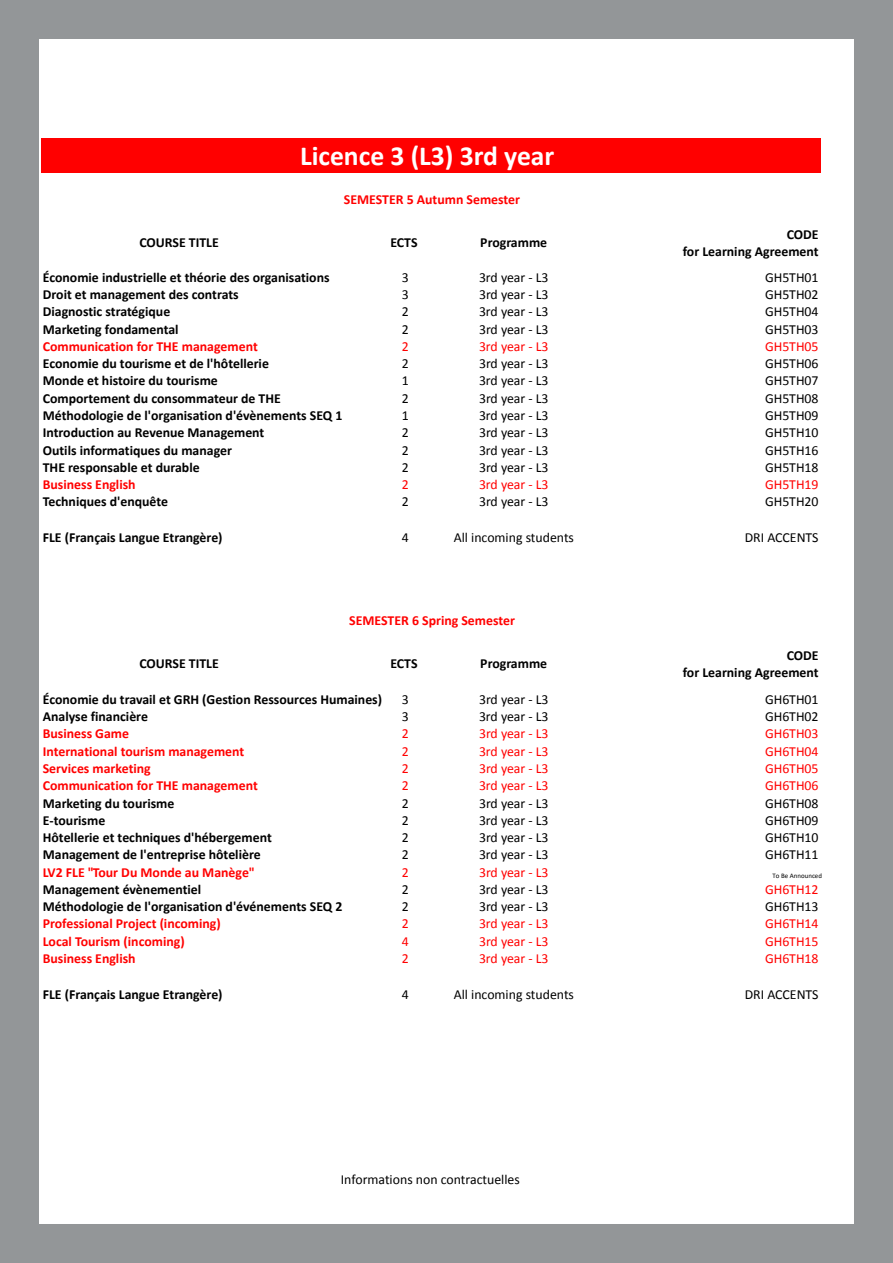
<style>
.page{position:relative;width:893px;height:1263px;background:#fff}
.page>*{position:absolute;margin:0;border:0;box-sizing:border-box;transform-origin:0 0}
.t1{font:700 27.6px "Calibri";color:#fff}
.t2{font:700 13.8px/17.2px "Calibri";color:#000;text-align:right}
.t3{font:13.8px "Calibri";color:#000}
.t4{font:13.8px "Calibri";color:#f00}
.t5{font:700 13.8px "Calibri";color:#f00}
.t6{font:6.9px "Calibri";color:#000}
.s1{color:#f00}
</style>
<div class="page">
<div style="left:0;top:0;width:893px;height:1263px;border:39px solid #939698"></div>
<div style="left:41px;top:77px;width:813px;height:62px;background:#fff"></div>
<div style="left:820px;top:139px;width:34px;height:34px;background:#fff"></div>
<div style="left:41px;top:173px;width:813px;height:1014px;background:#fff"></div>
<div style="left:41px;top:138px;width:779px;height:35px;background:#f00"></div>
<p class="t1" style="left:300px;top:142px;width:256px">Licence 3 (L3) 3rd year</p>
<p class="t5" style="left:344px;top:192px;width:178px">SEMESTER 5 Autumn Semester</p>
<p class="t2" style="left:139px;top:234px;width:81px">COURSE TITLE</p>
<p class="t2" style="left:390px;top:234px;width:29px">ECTS</p>
<p class="t2" style="left:480px;top:234px;width:68px">Programme</p>
<p class="t2" style="left:683px;top:226px;width:137px;line-height:16.8px">CODE<br>for Learning Agreement</p>
<p class="t3" style="left:402px;top:270px;width:9px">3</p>
<p class="t3" style="left:479px;top:270px;width:71px">3rd year - L3</p>
<p class="t3" style="left:765px;top:270px;width:55px">GH5TH01</p>
<p class="t3" style="left:402px;top:287px;width:9px">3</p>
<p class="t3" style="left:479px;top:287px;width:71px">3rd year - L3</p>
<p class="t3" style="left:765px;top:287px;width:55px">GH5TH02</p>
<p class="t3" style="left:402px;top:305px;width:9px">2</p>
<p class="t3" style="left:479px;top:305px;width:71px">3rd year - L3</p>
<p class="t3" style="left:765px;top:305px;width:55px">GH5TH04</p>
<p class="t3" style="left:402px;top:322px;width:9px">2</p>
<p class="t3" style="left:479px;top:322px;width:71px">3rd year - L3</p>
<p class="t3" style="left:765px;top:322px;width:55px">GH5TH03</p>
<p class="t4" style="left:402px;top:339px;width:9px">2</p>
<p class="t4" style="left:479px;top:339px;width:71px">3rd year - L3</p>
<p class="t4" style="left:765px;top:339px;width:55px">GH5TH05</p>
<p class="t3" style="left:402px;top:354px;width:9px">2</p>
<p class="t3" style="left:479px;top:356px;width:71px">3rd year - L3</p>
<p class="t3" style="left:765px;top:356px;width:55px">GH5TH06</p>
<p class="t3" style="left:402px;top:374px;width:9px">1</p>
<p class="t3" style="left:479px;top:374px;width:71px">3rd year - L3</p>
<p class="t3" style="left:765px;top:374px;width:55px">GH5TH07</p>
<p class="t3" style="left:402px;top:391px;width:9px">2</p>
<p class="t3" style="left:479px;top:391px;width:71px">3rd year - L3</p>
<p class="t3" style="left:765px;top:391px;width:55px">GH5TH08</p>
<p class="t3" style="left:402px;top:406px;width:9px">1</p>
<p class="t3" style="left:479px;top:408px;width:71px">3rd year - L3</p>
<p class="t3" style="left:765px;top:408px;width:55px">GH5TH09</p>
<p class="t3" style="left:402px;top:426px;width:9px">2</p>
<p class="t3" style="left:479px;top:426px;width:71px">3rd year - L3</p>
<p class="t3" style="left:765px;top:426px;width:55px">GH5TH10</p>
<p class="t3" style="left:402px;top:443px;width:9px">2</p>
<p class="t3" style="left:479px;top:443px;width:71px">3rd year - L3</p>
<p class="t3" style="left:765px;top:443px;width:55px">GH5TH16</p>
<p class="t3" style="left:402px;top:460px;width:9px">2</p>
<p class="t3" style="left:479px;top:460px;width:71px">3rd year - L3</p>
<p class="t3" style="left:765px;top:460px;width:55px">GH5TH18</p>
<p class="t4" style="left:402px;top:477px;width:9px">2</p>
<p class="t4" style="left:479px;top:477px;width:71px">3rd year - L3</p>
<p class="t4" style="left:765px;top:477px;width:55px">GH5TH19</p>
<p class="t3" style="left:402px;top:495px;width:9px">2</p>
<p class="t3" style="left:479px;top:495px;width:71px">3rd year - L3</p>
<p class="t3" style="left:765px;top:495px;width:55px">GH5TH20</p>
<p class="t2" style="left:43px;top:269px;width:301px;text-align:left">Économie industrielle et théorie des organisations Droit et management des contrats<br>Diagnostic stratégique<br>Marketing fondamental<br><span class="s1">Communication for THE management<br></span>Economie du tourisme et de l'hôtellerie<br>Monde et histoire du tourisme<br>Comportement du consommateur de THE Méthodologie de l'organisation d'évènements SEQ 1<br>Introduction au Revenue Management<br>Outils informatiques du manager<br>THE responsable et durable<br><span class="s1">Business English<br></span>Techniques d'enquête</p>
<p class="t2" style="left:43px;top:529px;width:181px">FLE (Français Langue Etrangère)</p>
<p class="t3" style="left:402px;top:530px;width:9px">4</p>
<p class="t3" style="left:454px;top:530px;width:122px">All incoming students</p>
<p class="t3" style="left:745px;top:530px;width:75px">DRI ACCENTS</p>
<p class="t5" style="left:349px;top:613px;width:167px">SEMESTER 6 Spring Semester</p>
<p class="t2" style="left:139px;top:655px;width:81px">COURSE TITLE</p>
<p class="t2" style="left:390px;top:655px;width:29px">ECTS</p>
<p class="t2" style="left:480px;top:655px;width:68px">Programme</p>
<p class="t2" style="left:683px;top:647px;width:137px;line-height:16.8px">CODE<br>for Learning Agreement</p>
<p class="t3" style="left:402px;top:692px;width:9px">3</p>
<p class="t3" style="left:479px;top:692px;width:71px">3rd year - L3</p>
<p class="t3" style="left:765px;top:692px;width:55px">GH6TH01</p>
<p class="t3" style="left:402px;top:709px;width:9px">3</p>
<p class="t3" style="left:479px;top:709px;width:71px">3rd year - L3</p>
<p class="t3" style="left:765px;top:709px;width:55px">GH6TH02</p>
<p class="t4" style="left:402px;top:727px;width:9px">2</p>
<p class="t4" style="left:479px;top:727px;width:71px">3rd year - L3</p>
<p class="t4" style="left:765px;top:727px;width:55px">GH6TH03</p>
<p class="t4" style="left:402px;top:744px;width:9px">2</p>
<p class="t4" style="left:479px;top:744px;width:71px">3rd year - L3</p>
<p class="t4" style="left:765px;top:744px;width:55px">GH6TH04</p>
<p class="t4" style="left:402px;top:761px;width:9px">2</p>
<p class="t4" style="left:479px;top:761px;width:71px">3rd year - L3</p>
<p class="t4" style="left:765px;top:761px;width:55px">GH6TH05</p>
<p class="t4" style="left:402px;top:778px;width:9px">2</p>
<p class="t4" style="left:479px;top:778px;width:71px">3rd year - L3</p>
<p class="t4" style="left:765px;top:778px;width:55px">GH6TH06</p>
<p class="t3" style="left:402px;top:796px;width:9px">2</p>
<p class="t3" style="left:479px;top:796px;width:71px">3rd year - L3</p>
<p class="t3" style="left:765px;top:796px;width:55px">GH6TH08</p>
<p class="t3" style="left:402px;top:813px;width:9px">2</p>
<p class="t3" style="left:479px;top:813px;width:71px">3rd year - L3</p>
<p class="t3" style="left:765px;top:813px;width:55px">GH6TH09</p>
<p class="t3" style="left:402px;top:830px;width:9px">2</p>
<p class="t3" style="left:479px;top:830px;width:71px">3rd year - L3</p>
<p class="t3" style="left:765px;top:830px;width:55px">GH6TH10</p>
<p class="t3" style="left:402px;top:848px;width:9px">2</p>
<p class="t3" style="left:479px;top:848px;width:71px">3rd year - L3</p>
<p class="t3" style="left:765px;top:848px;width:55px">GH6TH11</p>
<p class="t4" style="left:402px;top:865px;width:9px">2</p>
<p class="t4" style="left:479px;top:865px;width:71px">3rd year - L3</p>
<p class="t6" style="left:772px;top:871px;width:51px">To Be Announced</p>
<p class="t3" style="left:402px;top:882px;width:9px">2</p>
<p class="t3" style="left:479px;top:882px;width:71px">3rd year - L3</p>
<p class="t4" style="left:765px;top:882px;width:55px">GH6TH12</p>
<p class="t3" style="left:402px;top:899px;width:9px">2</p>
<p class="t3" style="left:479px;top:899px;width:71px">3rd year - L3</p>
<p class="t3" style="left:765px;top:899px;width:55px">GH6TH13</p>
<p class="t4" style="left:402px;top:917px;width:9px">2</p>
<p class="t4" style="left:479px;top:917px;width:71px">3rd year - L3</p>
<p class="t4" style="left:765px;top:917px;width:55px">GH6TH14</p>
<p class="t4" style="left:402px;top:934px;width:9px">4</p>
<p class="t4" style="left:479px;top:934px;width:71px">3rd year - L3</p>
<p class="t4" style="left:765px;top:934px;width:55px">GH6TH15</p>
<p class="t4" style="left:402px;top:951px;width:9px">2</p>
<p class="t4" style="left:479px;top:951px;width:71px">3rd year - L3</p>
<p class="t4" style="left:765px;top:951px;width:55px">GH6TH18</p>
<p class="t2" style="left:43px;top:691px;width:341px;text-align:left">Économie du travail et GRH (Gestion Ressources Humaines)<br>Analyse financière<br><span class="s1">Business Game<br>International tourism management<br>Services marketing<br>Communication for THE management<br></span>Marketing du tourisme<br>E-tourisme<br>Hôtellerie et techniques d'hébergement<br>Management de l'entreprise hôtelière<br><span class="s1">LV2 FLE "Tour Du Monde au Manège"<br></span>Management évènementiel<br>Méthodologie de l'organisation d'événements SEQ 2<br><span class="s1">Professional Project (incoming)<br>Local Tourism (incoming)<br>Business English</span></p>
<p class="t2" style="left:43px;top:986px;width:181px">FLE (Français Langue Etrangère)</p>
<p class="t3" style="left:402px;top:987px;width:9px">4</p>
<p class="t3" style="left:454px;top:987px;width:122px">All incoming students</p>
<p class="t3" style="left:745px;top:987px;width:75px">DRI ACCENTS</p>
<p class="t3" style="left:341px;top:1172px;width:180px">Informations non contractuelles</p>
</div>
